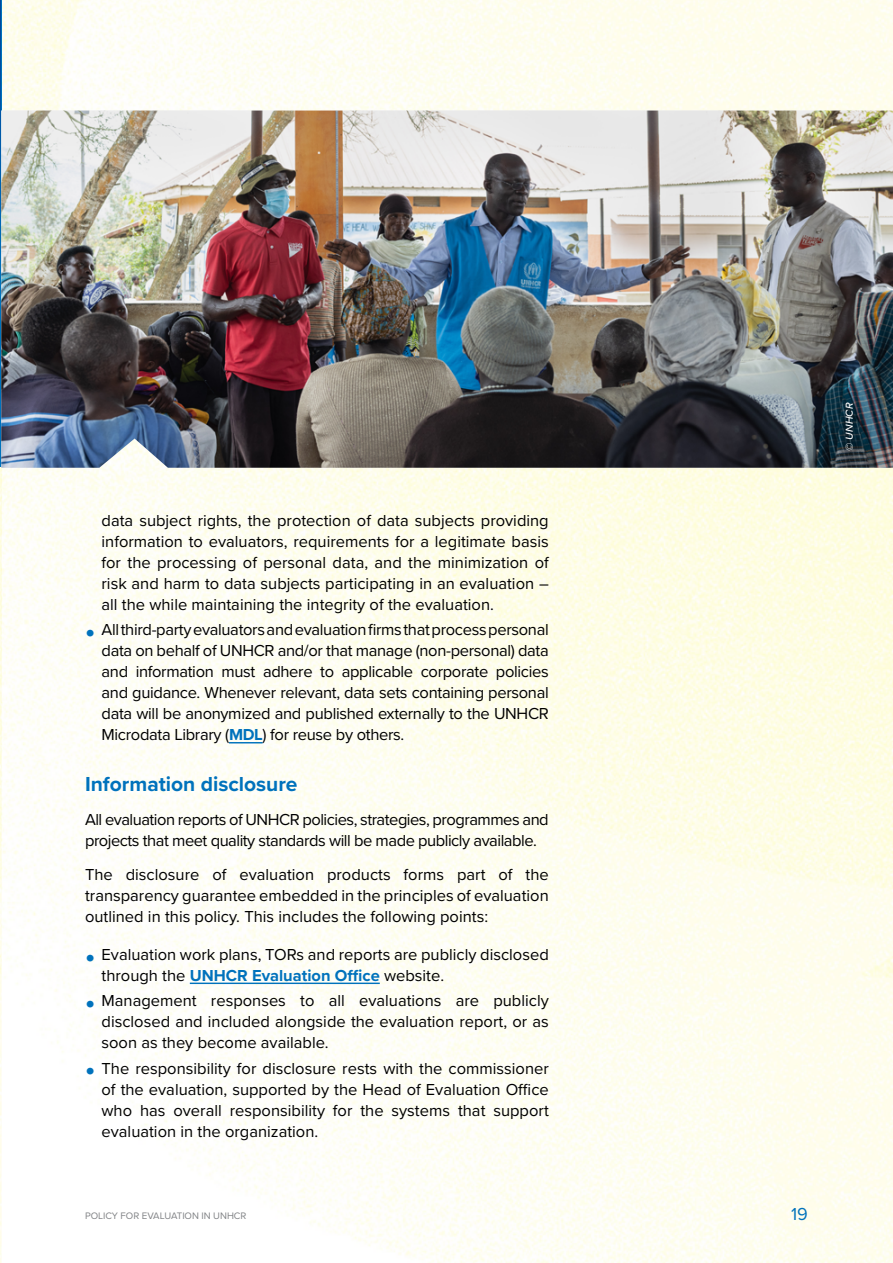
<style>
.page{position:relative;width:893px;height:1263px;background:#fff}
.page>*{position:absolute;margin:0;border:0;box-sizing:border-box;transform-origin:0 0}
.t1{font:700 21px "Proxima Nova";color:#0072bc}
.t2{font:18px "Proxima Nova";color:#0072bc}
.Body{font:16.5px/21px "Proxima Nova";color:#000;text-align:justify}
.Body-2{font:16.5px/21px "Proxima Nova";letter-spacing:-.03em;color:#000}
._2021___Caption-Blac{font:italic 500 10.5px "Proxima Nova";color:#fff}
.t3{font:9.75px "Proxima Nova";color:#808285}
.s1{font-weight:700;font-size:28.5px;color:#0072bc}
.s2{font-weight:700;color:#0072bc}
</style>
<div class="page">
<img style="left:0;top:0;width:893px;height:1263px">
<hr style="left:0;top:0;width:1px;height:476px;background:#0072bc">
<img style="left:1px;top:111px;width:892px;height:357px">
<hr style="left:229px;top:742px;width:34px;height:1px;background:#0072bc">
<hr style="left:190px;top:982px;width:190px;height:2px;background:#0072bc">
<p class="Body" style="left:102px;top:509px;width:449px">data subject rights, the protection of data subjects providing information to evaluators, requirements for a legitimate basis for the processing of personal data, and the minimization of risk and harm to data subjects participating in an evaluation – all the while maintaining the integrity of the evaluation.</p>
<p class="Body" style="left:102px;top:619px;width:449px;text-indent:-16px"><span class="s1">•</span> All third-party evaluators and evaluation firms that process personal data on behalf of UNHCR and/or that manage (non-personal) data and information must adhere to applicable corporate policies and guidance. Whenever relevant, data sets containing personal data will be anonymized and published externally to the UNHCR Microdata Library (<span class="s2">MDL</span>) for reuse by others.</p>
<h2 class="t1" style="left:85px;top:769px;width:214px">Information disclosure</h2>
<p class="Body-2" style="left:85px;top:808px;width:465px">All evaluation reports of UNHCR policies, strategies, programmes and projects that meet quality standards will be made publicly available.</p>
<p class="Body" style="left:85px;top:863px;width:465px">The disclosure of evaluation products forms part of the transparency guarantee embedded in the principles of evaluation outlined in this policy. This includes the following points:</p>
<p class="Body" style="left:102px;top:943px;width:449px;text-indent:-16px"><span class="s1">•</span> Evaluation work plans, TORs and reports are publicly disclosed through the <span class="s2">UNHCR Evaluation Office</span> website.</p>
<p class="Body" style="left:102px;top:989px;width:449px;text-indent:-16px"><span class="s1">•</span> Management responses to all evaluations are publicly disclosed and included alongside the evaluation report, or as soon as they become available.</p>
<p class="Body" style="left:102px;top:1057px;width:449px;text-indent:-16px"><span class="s1">•</span> The responsibility for disclosure rests with the commissioner of the evaluation, supported by the Head of Evaluation Office who has overall responsibility for the systems that support evaluation in the organization.</p>
<p class="t3" style="left:85px;top:1209px;width:163px">POLICY FOR EVALUATION IN UNHCR</p>
<p class="t2" style="left:791px;top:1201px;width:18px">19</p>
<p class="_2021___Caption-Blac" style="left:841px;top:451px;width:49px;rotate:-90deg">© UNHCR</p>
</div>
